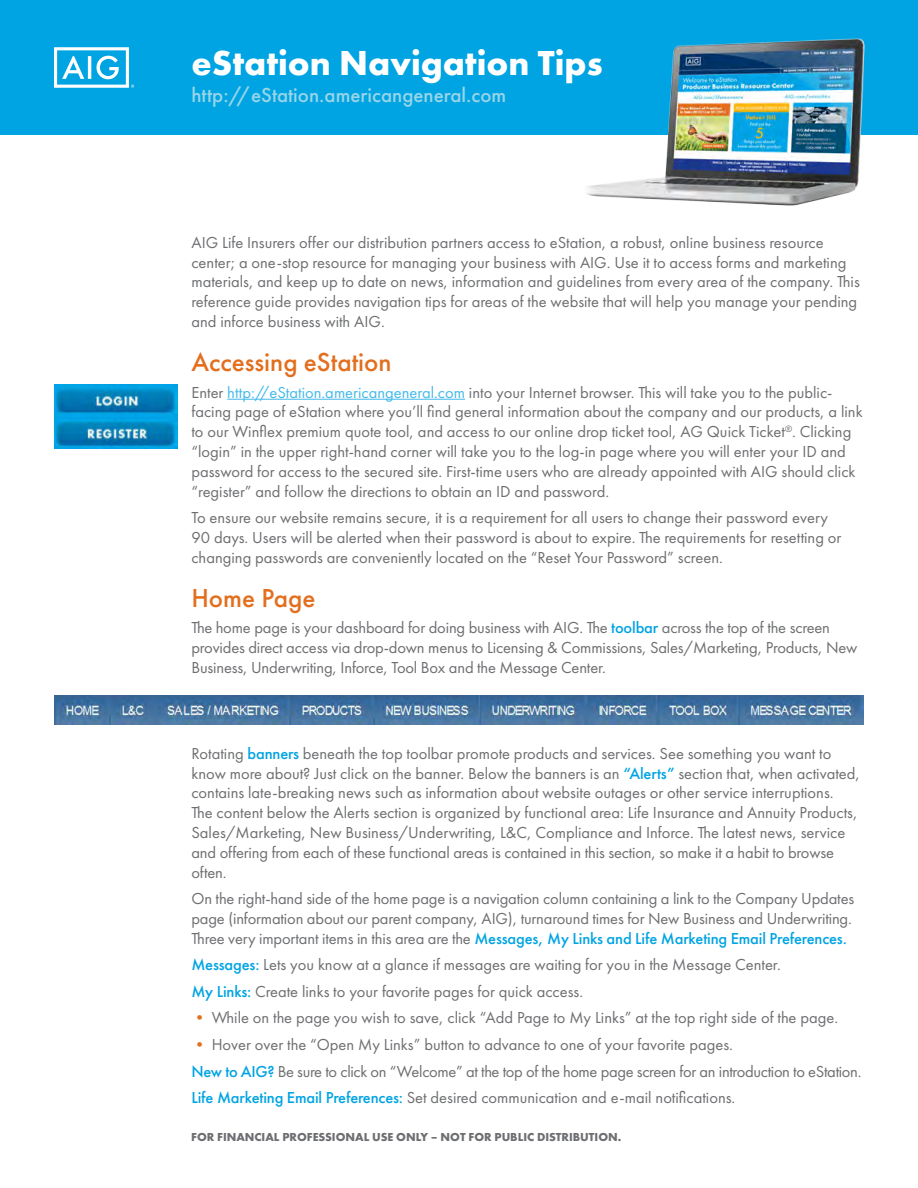
<style>
.page{position:relative;width:918px;height:1188px;background:#fff}
.page>*{position:absolute;margin:0;border:0;box-sizing:border-box;transform-origin:0 0}
.Fut_PT_Book_Form_Num{font:700 36px "Futura PT";color:#fff}
.Fut_PT_Med_Headline{font:500 27px "Futura PT";color:#e36f1e}
.Fut_PT_Med_Headline-2{font:500 21px "Futura PT";color:#98d5e9}
.Fut_PT_Book_Body_Cop{font:16.5px/19.8px "Futura PT";color:#6d6e71}
.Fut_PT_Book_Body_Cop-2{font:16.5px "Futura PT";letter-spacing:-.02em;color:#6d6e71}
.Fut_PT_Book_Form_Num-2{font:700 12px "Futura PT";color:#6d6e71}
.s1{color:#43b9ea}
.s2{font-weight:500;color:#00a4e3}
.s3{color:#e36f1e}
</style>
<div class="page">
<hr style="left:227px;top:399px;width:238px;height:1px;background:#43b9ea">
<img style="left:55px;top:384px;width:123px;height:64px">
<img style="left:55px;top:696px;width:809px;height:28px">
<div style="left:0;top:0;width:918px;height:135px;background:#00a4e3"></div>
<svg style="left:54px;top:47px;width:80px;height:41px"></svg>
<img style="left:586px;top:38px;width:279px;height:168px">
<p class="Fut_PT_Book_Form_Num" style="left:191px;top:39px;width:413px">eStation Navigation Tips</p>
<p class="Fut_PT_Med_Headline-2" style="left:191px;top:82px;width:316px">http://eStation.americangeneral.com</p>
<p class="Fut_PT_Book_Body_Cop" style="left:191px;top:232px;width:670px">AIG Life Insurers offer our distribution partners access to eStation, a robust, online business resource center; a one-stop resource for managing your business with AIG. Use it to access forms and marketing materials, and keep up to date on news, information and guidelines from every area of the company. This reference guide provides navigation tips for areas of the website that will help you manage your pending and inforce business with AIG.</p>
<p class="Fut_PT_Med_Headline" style="left:191px;top:346px;width:202px">Accessing eStation</p>
<p class="Fut_PT_Book_Body_Cop" style="left:191px;top:382px;width:673px">Enter <span class="s1">http://eStation.americangeneral.com</span> into your Internet browser. This will take you to the public&shy;facing page of eStation where you’ll find general information about the company and our products, a link to our Winflex premium quote tool, and access to our online drop ticket tool, AG Quick Ticket<sup>®</sup>. Clicking “login” in the upper right-hand corner will take you to the log-in page where you will enter your ID and password for access to the secured site. First-time users who are already appointed with AIG should click “register” and follow the directions to obtain an ID and password.</p>
<p class="Fut_PT_Book_Body_Cop" style="left:191px;top:508px;width:652px">To ensure our website remains secure, it is a requirement for all users to change their password every<br>90 days. Users will be alerted when their password is about to expire. The requirements for resetting or changing passwords are conveniently located on the “Reset Your Password” screen.</p>
<p class="Fut_PT_Med_Headline" style="left:191px;top:582px;width:126px">Home Page</p>
<p class="Fut_PT_Book_Body_Cop" style="left:191px;top:618px;width:668px">The home page is your dashboard for doing business with AIG. The <span class="s2">toolbar</span> across the top of the screen provides direct access via drop-down menus to Licensing &amp; Commissions, Sales/Marketing, Products, New<br>Business, Underwriting, Inforce, Tool Box and the Message Center.</p>
<p class="Fut_PT_Book_Body_Cop" style="left:191px;top:743px;width:670px">Rotating <span class="s2">banners</span> beneath the top toolbar promote products and services. See something you want to know more about? Just click on the banner. Below the banners is an <span class="s2">“Alerts”</span> section that, when activated, contains late-breaking news such as information about website outages or other service interruptions.<br>The content below the Alerts section is organized by functional area: Life Insurance and Annuity Products, Sales/Marketing, New Business/Underwriting, L&amp;C, Compliance and Inforce. The latest news, service and offering from each of these functional areas is contained in this section, so make it a habit to browse often.</p>
<p class="Fut_PT_Book_Body_Cop" style="left:191px;top:889px;width:664px">On the right-hand side of the home page is a navigation column containing a link to the Company Updates page (information about our parent company, AIG), turnaround times for New Business and Underwriting.<br>Three very important items in this area are the <span class="s2">Messages, My Links and Life Marketing Email Preferences.</span></p>
<p class="Fut_PT_Book_Body_Cop" style="left:191px;top:955px;width:591px"><span class="s2">Messages:</span> Lets you know at a glance if messages are waiting for you in the Message Center.</p>
<p class="Fut_PT_Book_Body_Cop" style="left:191px;top:981px;width:393px"><span class="s2">My Links:</span> Create links to your favorite pages for quick access.</p>
<p class="Fut_PT_Book_Body_Cop" style="left:191px;top:1008px;width:648px"><span class="s3">•</span> While on the page you wish to save, click “Add Page to My Links” at the top right side of the page.</p>
<p class="Fut_PT_Book_Body_Cop" style="left:191px;top:1035px;width:543px"><span class="s3">•</span> Hover over the “Open My Links” button to advance to one of your favorite pages.</p>
<p class="Fut_PT_Book_Body_Cop-2" style="left:191px;top:1061px;width:672px"><span class="s2">New to AIG?</span> Be sure to click on “Welcome” at the top of the home page screen for an introduction to eStation.</p>
<p class="Fut_PT_Book_Body_Cop" style="left:191px;top:1088px;width:545px"><span class="s2">Life Marketing Email Preferences:</span> Set desired communication and e-mail notifications.</p>
<p class="Fut_PT_Book_Form_Num-2" style="left:191px;top:1129px;width:432px">FOR FINANCIAL PROFESSIONAL USE ONLY – NOT FOR PUBLIC DISTRIBUTION.</p>
</div>
